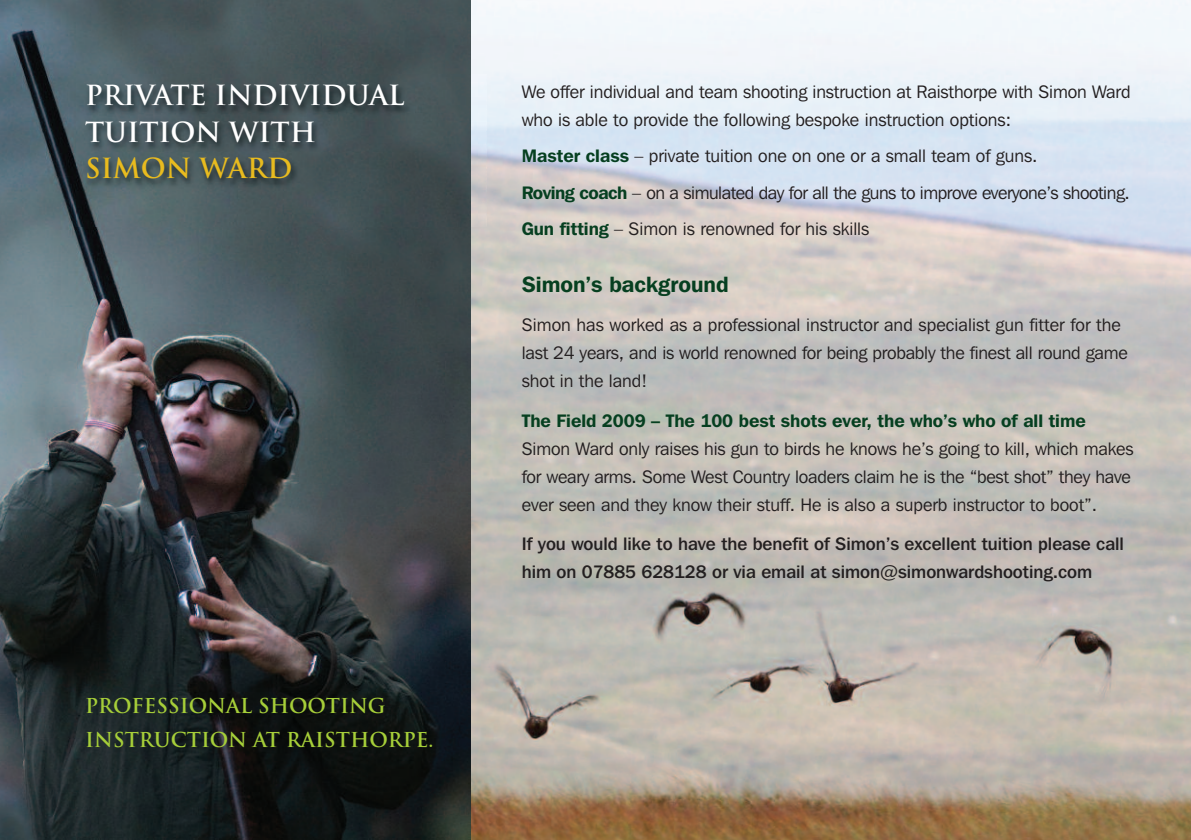
<style>
.page{position:relative;width:1191px;height:840px;background:#fff}
.page>*{position:absolute;margin:0;border:0;box-sizing:border-box;transform-origin:0 0}
.t1{font:700 27px/36px "Trajan";color:#fff}
.t2{font:700 27px "Trajan";color:#e8bb1f}
.t3{font:600 22px "Franklin Gothic IT Cby BT";color:#063f20}
.t4{font:700 20px/34px "Trajan";color:#a6ce39}
.t5{font:18px/28px "Franklin Gothic IT Cby BT";letter-spacing:-.005em;color:#231f20}
.t6{font:500 18px/28px "Franklin Gothic IT Cby BT";color:#231f20}
.t7{font:600 18px "Franklin Gothic IT Cby BT";color:#063f20}
.s1{font-weight:600;color:#063f20}
</style>
<div class="page">
<img style="left:471px;top:0;width:720px;height:839px">
<img style="left:0;top:0;width:471px;height:839px">
<img style="left:77px;top:75px;width:410px;height:152px">
<h1 class="t1" style="left:85px;top:78px;width:321px">PRIVATE INDIVIDUAL<br>TUITION WITH</h1>
<h1 class="t2" style="left:85px;top:152px;width:209px">SIMON WARD</h1>
<p class="t4" style="left:85px;top:688px;width:350px">PROFESSIONAL SHOOTING<br>INSTRUCTION AT RAISTHORPE.</p>
<p class="t5" style="left:522px;top:79px;width:610px">We offer individual and team shooting instruction at Raisthorpe with Simon Ward who is able to provide the following bespoke instruction options:</p>
<p class="t5" style="left:522px;top:139px;width:609px;line-height:36.6px"><span class="s1">Master class</span> – private tuition one on one or a small team of guns.<br><span class="s1">Roving coach</span> – on a simulated day for all the guns to improve everyone’s shooting.<br><span class="s1">Gun fitting</span> – Simon is renowned for his skills</p>
<p class="t3" style="left:522px;top:276px;width:208px">Simon’s background</p>
<p class="t5" style="left:522px;top:312px;width:607px">Simon has worked as a professional instructor and specialist gun fitter for the last 24 years, and is world renowned for being probably the finest all round game shot in the land!</p>
<p class="t7" style="left:522px;top:414px;width:565px">The Field 2009 – The 100 best shots ever, the who’s who of all time</p>
<p class="t5" style="left:522px;top:435px;width:613px">Simon Ward only raises his gun to birds he knows he’s going to kill, which makes for weary arms. Some West Country loaders claim he is the “best shot” they have ever seen and they know their stuff. He is also a superb instructor to boot”.</p>
<p class="t6" style="left:522px;top:531px;width:604px">If you would like to have the benefit of Simon’s excellent tuition please call him on 07885 628128 or via email at simon@simonwardshooting.com</p>
</div>
